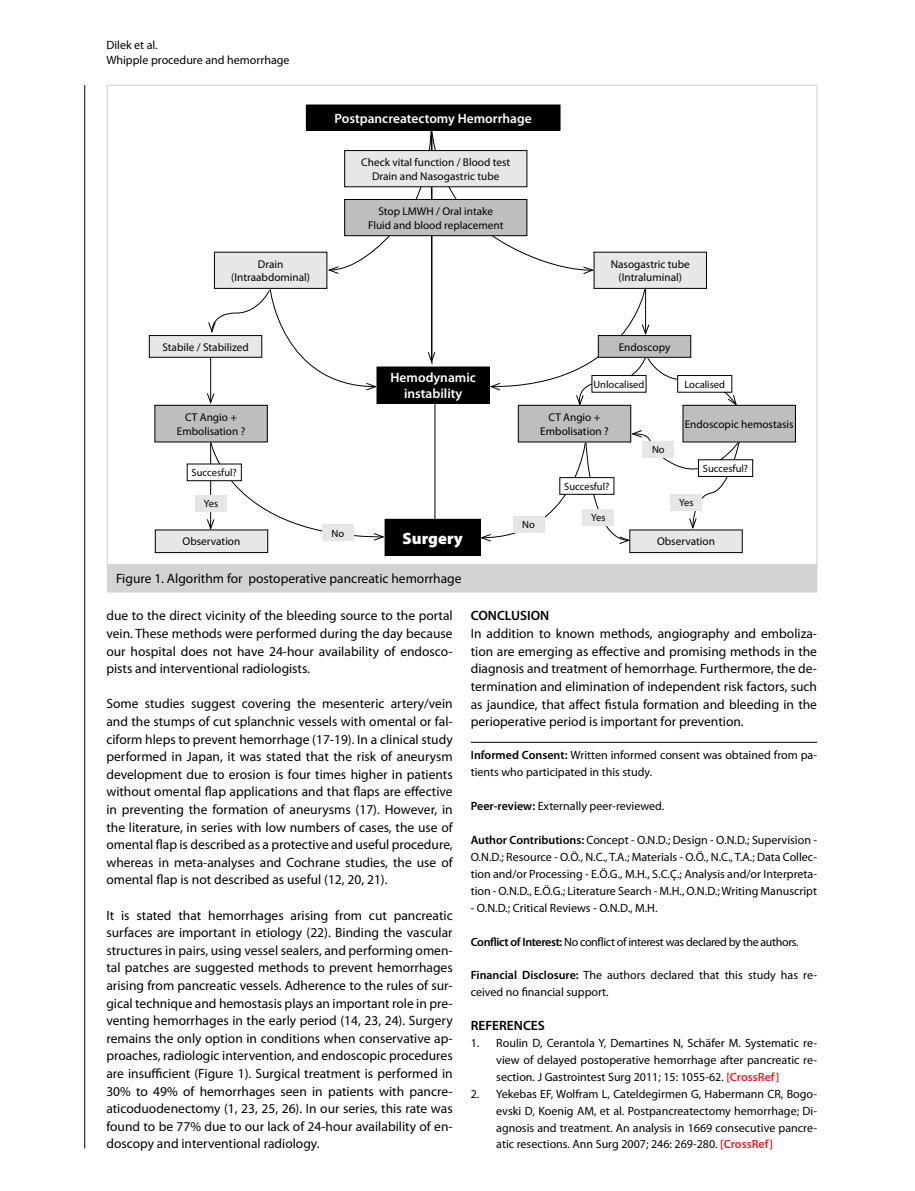
<style>
.page{position:relative;width:915px;height:1191px;background:#fff}
.page>*{position:absolute;margin:0;border:0;box-sizing:border-box;transform-origin:0 0}
.t1{font:900 16.5px "Myriad Pro";color:#fff}
.t2{font:13.5px/17.5px "Myriad Pro";color:#000;text-align:justify}
.t3{font:600 13.5px/16.2px "Myriad Pro";color:#fff;text-align:center}
.t4{font:600 13.5px "Myriad Pro";color:#000}
.t5{font:12px/17px "Myriad Pro";color:#000}
.t6{font:12px "Myriad Pro";letter-spacing:-.03em;color:#000}
.t7{font:11.25px/13.5px "Myriad Pro";color:#000;text-align:center}
.t8{font:10.5px "Myriad Pro";color:#000}
.s1{font-weight:600}
.s2{font-weight:600;color:#ed1d24}
</style>
<div class="page">
<hr style="left:470px;top:742px;width:346px;height:1px;background:#000">
<hr style="left:84px;top:85px;width:1px;height:1063px;background:#000">
<div style="left:107px;top:85px;width:709px;height:480px;background:#fff;border:1px solid #d1d3d4"></div>
<div style="left:107px;top:564px;width:709px;height:28px;background:#d1d3d4"></div>
<div style="left:629px;top:530px;width:113px;height:22px;background:#e6e7e8"></div>
<div style="left:629px;top:529px;width:113px;height:24px;border:1px solid #000"></div>
<svg style="left:327px;top:130px;width:267px;height:145px"></svg>
<hr style="left:431px;top:136px;width:1px;height:228px;background:#000">
<hr style="left:431px;top:131px;width:1px;height:230px;background:#000">
<svg style="left:427px;top:351px;width:8px;height:12px"></svg>
<hr style="left:434px;top:404px;width:1px;height:115px;background:#000">
<svg style="left:206px;top:442px;width:179px;height:99px"></svg>
<svg style="left:206px;top:288px;width:171px;height:117px"></svg>
<svg style="left:479px;top:429px;width:260px;height:115px"></svg>
<svg style="left:488px;top:288px;width:249px;height:118px"></svg>
<div style="left:306px;top:105px;width:254px;height:25px;background:#000"></div>
<div style="left:344px;top:151px;width:182px;height:36px;background:#e6e7e8"></div>
<div style="left:344px;top:150px;width:183px;height:37px;border:1px solid #000"></div>
<div style="left:344px;top:199px;width:182px;height:37px;background:#bcbec0"></div>
<div style="left:344px;top:199px;width:183px;height:37px;border:1px solid #000"></div>
<div style="left:377px;top:367px;width:112px;height:36px;background:#000"></div>
<div style="left:385px;top:519px;width:95px;height:36px;background:#000"></div>
<div style="left:384px;top:519px;width:96px;height:37px;border:1px solid #000"></div>
<div style="left:214px;top:252px;width:113px;height:36px;background:#e6e7e8"></div>
<div style="left:214px;top:252px;width:113px;height:37px;border:1px solid #000"></div>
<div style="left:149px;top:335px;width:113px;height:22px;background:#e6e7e8"></div>
<div style="left:149px;top:335px;width:113px;height:23px;border:1px solid #000"></div>
<div style="left:155px;top:405px;width:112px;height:37px;background:#bcbec0"></div>
<div style="left:154px;top:405px;width:113px;height:37px;border:1px solid #000"></div>
<div style="left:518px;top:405px;width:112px;height:37px;background:#bcbec0"></div>
<div style="left:517px;top:405px;width:114px;height:37px;border:1px solid #000"></div>
<div style="left:591px;top:375px;width:54px;height:17px;background:#fff"></div>
<div style="left:591px;top:375px;width:55px;height:17px;border:1px solid #000"></div>
<div style="left:677px;top:375px;width:54px;height:17px;background:#fff"></div>
<div style="left:677px;top:375px;width:55px;height:17px;border:1px solid #000"></div>
<div style="left:698px;top:460px;width:54px;height:16px;background:#fff"></div>
<div style="left:698px;top:459px;width:54px;height:18px;border:1px solid #000"></div>
<div style="left:559px;top:477px;width:54px;height:17px;background:#fff"></div>
<div style="left:559px;top:477px;width:55px;height:18px;border:1px solid #000"></div>
<div style="left:187px;top:464px;width:54px;height:17px;background:#fff"></div>
<div style="left:187px;top:463px;width:55px;height:18px;border:1px solid #000"></div>
<div style="left:195px;top:495px;width:32px;height:16px;background:#e5e6e7"></div>
<div style="left:322px;top:524px;width:31px;height:17px;background:#e5e6e7"></div>
<div style="left:512px;top:516px;width:32px;height:16px;background:#e5e6e7"></div>
<div style="left:642px;top:441px;width:32px;height:16px;background:#e5e6e7"></div>
<div style="left:582px;top:509px;width:32px;height:17px;background:#e5e6e7"></div>
<div style="left:670px;top:494px;width:32px;height:16px;background:#e5e6e7"></div>
<div style="left:682px;top:405px;width:113px;height:37px;background:#bcbec0"></div>
<div style="left:682px;top:405px;width:113px;height:37px;border:1px solid #000"></div>
<div style="left:155px;top:530px;width:112px;height:22px;background:#e6e7e8"></div>
<div style="left:155px;top:529px;width:113px;height:24px;border:1px solid #000"></div>
<div style="left:598px;top:335px;width:92px;height:22px;background:#bcbec0"></div>
<div style="left:597px;top:335px;width:94px;height:23px;border:1px solid #000"></div>
<div style="left:594px;top:252px;width:112px;height:36px;background:#e6e7e8"></div>
<div style="left:593px;top:252px;width:113px;height:37px;border:1px solid #000"></div>
<p class="t5" style="left:106px;top:38px;width:185px;line-height:14.4px">Dilek et al.<br>Whipple procedure and hemorrhage</p>
<p class="t7" style="left:231px;top:257px;width:80px">Drain (Intraabdominal)</p>
<p class="t7" style="left:162px;top:340px;width:88px">Stabile / Stabilized</p>
<p class="t3" style="left:334px;top:110px;width:199px">Postpancreatectomy Hemorrhage</p>
<p class="t7" style="left:361px;top:155px;width:150px">Check vital function / Blood test<br>Drain and Nasogastric tube</p>
<p class="t7" style="left:368px;top:204px;width:137px">Stop LMWH / Oral intake<br>Fluid and blood replacement</p>
<p class="t3" style="left:390px;top:369px;width:87px">Hemodynamic instability</p>
<p class="t7" style="left:610px;top:257px;width:81px">Nasogastric tube (Intraluminal)</p>
<p class="t7" style="left:618px;top:340px;width:53px">Endoscopy</p>
<p class="t8" style="left:593px;top:378px;width:52px">Unlocalised</p>
<p class="t8" style="left:684px;top:378px;width:42px">Localised</p>
<p class="t7" style="left:177px;top:410px;width:70px">CT Angio +<br>Embolisation ?</p>
<p class="t7" style="left:540px;top:410px;width:70px">CT Angio +<br>Embolisation ?</p>
<p class="t8" style="left:191px;top:466px;width:47px">Succesful?</p>
<p class="t8" style="left:204px;top:497px;width:16px">Yes</p>
<p class="t7" style="left:182px;top:535px;width:59px">Observation</p>
<p class="t8" style="left:331px;top:527px;width:14px">No</p>
<p class="t1" style="left:402px;top:527px;width:62px">Surgery</p>
<p class="t2" style="left:116px;top:570px;width:347px">Figure 1. Algorithm for postoperative pancreatic hemorrhage</p>
<p class="t8" style="left:522px;top:518px;width:14px">No</p>
<p class="t8" style="left:564px;top:480px;width:47px">Succesful?</p>
<p class="t8" style="left:591px;top:511px;width:16px">Yes</p>
<p class="t8" style="left:651px;top:443px;width:14px">No</p>
<p class="t7" style="left:684px;top:417px;width:110px">Endoscopic hemostasis</p>
<p class="t8" style="left:702px;top:462px;width:47px">Succesful?</p>
<p class="t8" style="left:679px;top:496px;width:16px">Yes</p>
<p class="t7" style="left:657px;top:535px;width:59px">Observation</p>
<p class="t2" style="left:106px;top:607px;width:348px">due to the direct vicinity of the bleeding source to the portal vein. These methods were performed during the day because our hospital does not have 24-hour availability of endosco&shy;pists and interventional radiologists.</p>
<p class="t2" style="left:106px;top:695px;width:348px">Some studies suggest covering the mesenteric artery/vein and the stumps of cut splanchnic vessels with omental or fal&shy;ciform hleps to prevent hemorrhage (17-19). In a clinical study performed in Japan, it was stated that the risk of aneurysm development due to erosion is four times higher in patients without omental flap applications and that flaps are effective in preventing the formation of aneurysms (17). However, in the literature, in series with low numbers of cases, the use of omental flap is described as a protective and useful procedure, whereas in meta-analyses and Cochrane studies, the use of omental flap is not described as useful (12, 20, 21).</p>
<p class="t2" style="left:106px;top:906px;width:348px">It is stated that hemorrhages arising from cut pancreatic surfaces are important in etiology (22). Binding the vascular structures in pairs, using vessel sealers, and performing omen&shy;tal patches are suggested methods to prevent hemorrhages arising from pancreatic vessels. Adherence to the rules of sur&shy;gical technique and hemostasis plays an important role in pre&shy;venting hemorrhages in the early period (14, 23, 24). Surgery remains the only option in conditions when conservative ap&shy;proaches, radiologic intervention, and endoscopic procedures are insufficient (Figure 1). Surgical treatment is performed in 30% to 49% of hemorrhages seen in patients with pancre&shy;aticoduodenectomy (1, 23, 25, 26). In our series, this rate was found to be 77% due to our lack of 24-hour availability of en&shy;doscopy and interventional radiology.</p>
<p class="t4" style="left:470px;top:607px;width:80px">CONCLUSION</p>
<p class="t2" style="left:470px;top:624px;width:348px">In addition to known methods, angiography and emboliza&shy;tion are emerging as effective and promising methods in the diagnosis and treatment of hemorrhage. Furthermore, the de&shy;termination and elimination of independent risk factors, such as jaundice, that affect fistula formation and bleeding in the perioperative period is important for prevention.</p>
<p class="t5" style="left:470px;top:746px;width:348px"><span class="s1">Informed Consent:</span> Written informed consent was obtained from pa&shy;tients who participated in this study.</p>
<p class="t5" style="left:470px;top:797px;width:195px"><span class="s1">Peer-review:</span> Externally peer-reviewed.</p>
<p class="t5" style="left:470px;top:831px;width:348px;text-align:justify"><span class="s1">Author Contributions:</span> Concept - O.N.D.; Design - O.N.D.; Supervision - O.N.D.; Resource - O.Ö., N.C., T.A.; Materials - O.Ö., N.C., T.A.; Data Collec&shy;tion and/or Processing - E.Ö.G., M.H., S.C.Ç.; Analysis and/or Interpreta&shy;tion - O.N.D., E.Ö.G.; Literature Search - M.H., O.N.D.; Writing Manuscript</p>
<p class="t5" style="left:470px;top:899px;width:188px">- O.N.D.; Critical Reviews - O.N.D., M.H.</p>
<p class="t6" style="left:470px;top:934px;width:329px"><span class="s1">Conflict of Interest:</span> No conflict of interest was declared by the authors.</p>
<p class="t5" style="left:470px;top:966px;width:348px"><span class="s1">Financial Disclosure:</span> The authors declared that this study has re&shy;ceived no financial support.</p>
<p class="t4" style="left:470px;top:1017px;width:76px">REFERENCES</p>
<p class="t5" style="left:496px;top:1034px;width:322px;text-align:justify;text-indent:-26px">1. Roulin D, Cerantola Y, Demartines N, Schäfer M. Systematic re&shy;view of delayed postoperative hemorrhage after pancreatic re&shy;section. J Gastrointest Surg 2011; 15: 1055-62. <span class="s2">[CrossRef]</span></p>
<p class="t5" style="left:496px;top:1085px;width:322px;text-align:justify;text-indent:-26px">2. Yekebas EF, Wolfram L, Cateldegirmen G, Habermann CR, Bogo&shy;evski D, Koenig AM, et al. Postpancreatectomy hemorrhage; Di&shy;agnosis and treatment. An analysis in 1669 consecutive pancre&shy;atic resections. Ann Surg 2007; 246: 269-280. <span class="s2">[CrossRef]</span></p>
</div>
